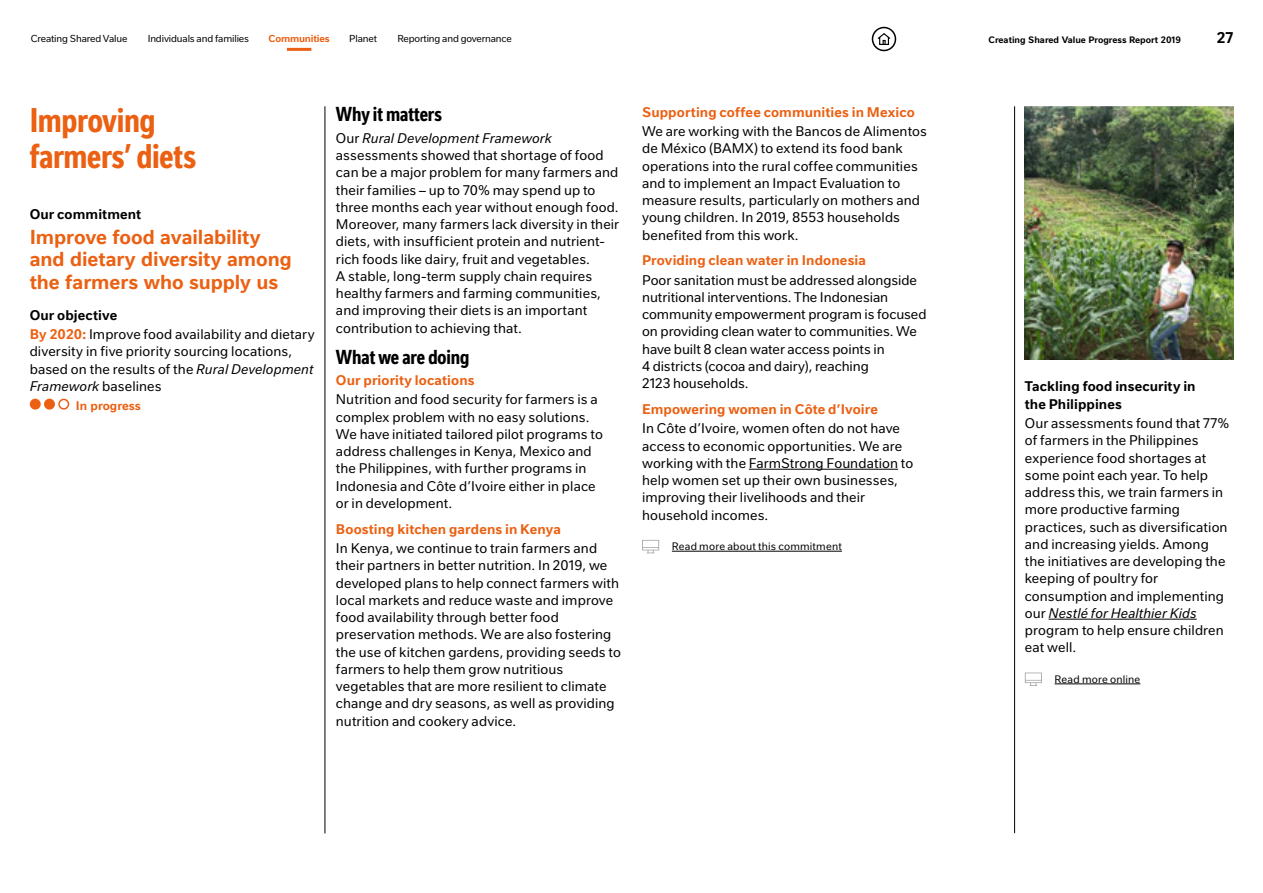
<style>
.page{position:relative;width:1263px;height:893px;background:#fff}
.page>*{position:absolute;margin:0;border:0;box-sizing:border-box;transform-origin:0 0}
.Heading_1_-_colour_a{font:700 condensed 33px/36px "Nestle Text";letter-spacing:-.005em;color:#eb6012}
.t1{font:700 19.5px/22.5px "Nestle Text";letter-spacing:-.005em;color:#eb6012}
.Heading_2_-_colour_a{font:700 condensed 19.5px "Nestle Text";letter-spacing:-.005em;color:#000}
.t2{font:700 15px "Nestle Text";color:#000}
.Body_copy{font:13.5px/17.2px "Nestle Text";letter-spacing:.005em;color:#000}
.Heading_3_-_colour_a{font:700 13.5px "Nestle Text";letter-spacing:.005em;color:#eb6012}
.Heading_3_-_colour_a-2{font:700 13.5px/17.2px "Nestle Text";letter-spacing:.005em;color:#000}
.Our_objectives___col{font:700 13.5px "Nestle Text";letter-spacing:.005em;color:#000}
.t3{font:700 12px "Nestle Text";color:#eb6012}
.Read_more{font:10.5px "Nestle Text";letter-spacing:.015em;color:#000}
.t4{font:9.75px "Nestle Text";letter-spacing:-.015em;color:#000}
.t5{font:700 9.75px "Nestle Text";letter-spacing:-.015em;color:#eb6012}
.t6{font:700 9px "Nestle Text";color:#000}
.s1{font-weight:700;color:#eb6012}
.s2{font-style:italic}
</style>
<div class="page">
<div style="left:30px;top:399px;width:11px;height:11px;background:#eb6012;border-radius:50%"></div>
<div style="left:44px;top:399px;width:11px;height:11px;background:#eb6012;border-radius:50%"></div>
<div style="left:58px;top:399px;width:11px;height:11px;border:2px solid #eb6012;border-radius:50%"></div>
<hr style="left:325px;top:106px;width:1px;height:727px;background:#000">
<hr style="left:1014px;top:106px;width:1px;height:727px;background:#000">
<hr style="left:749px;top:469px;width:149px;height:1px;background:#000">
<hr style="left:672px;top:551px;width:170px;height:1px;background:#000">
<svg style="left:642px;top:540px;width:17px;height:13px"></svg>
<img style="left:1025px;top:106px;width:208px;height:254px">
<hr style="left:1048px;top:619px;width:149px;height:1px;background:#000">
<hr style="left:1054px;top:684px;width:86px;height:1px;background:#000">
<svg style="left:1025px;top:673px;width:17px;height:13px"></svg>
<div style="left:872px;top:27px;width:24px;height:24px;border:2px solid #000;border-radius:50%"></div>
<svg style="left:877px;top:33px;width:14px;height:12px"></svg>
<hr style="left:287px;top:48px;width:24px;height:3px;background:#eb6012">
<p class="t4" style="left:31px;top:32px;width:98px">Creating Shared Value</p>
<p class="t4" style="left:148px;top:32px;width:103px">Individuals and families</p>
<p class="t5" style="left:269px;top:32px;width:63px">Communities</p>
<p class="t4" style="left:349px;top:32px;width:29px">Planet</p>
<p class="t4" style="left:397px;top:32px;width:116px">Reporting and governance</p>
<p class="t6" style="left:988px;top:33px;width:194px">Creating Shared Value Progress Report 2019</p>
<p class="t2" style="left:1217px;top:26px;width:18px">27</p>
<p class="Heading_1_-_colour_a" style="left:30px;top:100px;width:168px">Improving farmers’ diets</p>
<p class="Heading_3_-_colour_a-2" style="left:30px;top:205px;width:113px">Our commitment</p>
<p class="t1" style="left:30px;top:224px;width:264px">Improve food availability and dietary diversity among the farmers who supply us</p>
<p class="Our_objectives___col" style="left:30px;top:305px;width:89px">Our objective</p>
<p class="Body_copy" style="left:30px;top:325px;width:286px"><span class="s1">By 2020:</span> Improve food availability and dietary diversity in five priority sourcing locations, based on the results of the <span class="s2">Rural Development Framework</span> baselines</p>
<p class="t3" style="left:76px;top:396px;width:67px">In progress</p>
<p class="Heading_2_-_colour_a" style="left:336px;top:100px;width:107px">Why it matters</p>
<p class="Body_copy" style="left:336px;top:129px;width:285px">Our <span class="s2">Rural Development Framework </span>assessments showed that shortage of food can be a major problem for many farmers and their families – up to 70% may spend up to three months each year without enough food.<br>Moreover, many farmers lack diversity in their diets, with insufficient protein and nutrient&shy;rich foods like dairy, fruit and vegetables.<br>A stable, long-term supply chain requires healthy farmers and farming communities, and improving their diets is an important contribution to achieving that.</p>
<p class="Heading_2_-_colour_a" style="left:336px;top:342px;width:135px">What we are doing</p>
<p class="Heading_3_-_colour_a" style="left:336px;top:370px;width:140px">Our priority locations</p>
<p class="Body_copy" style="left:336px;top:390px;width:268px">Nutrition and food security for farmers is a complex problem with no easy solutions.<br>We have initiated tailored pilot programs to address challenges in Kenya, Mexico and the Philippines, with further programs in Indonesia and Côte d’Ivoire either in place or in development.</p>
<p class="Heading_3_-_colour_a" style="left:336px;top:519px;width:227px">Boosting kitchen gardens in Kenya</p>
<p class="Body_copy" style="left:336px;top:539px;width:286px">In Kenya, we continue to train farmers and their partners in better nutrition. In 2019, we developed plans to help connect farmers with local markets and reduce waste and improve food availability through better food preservation methods. We are also fostering the use of kitchen gardens, providing seeds to farmers to help them grow nutritious vegetables that are more resilient to climate change and dry seasons, as well as providing nutrition and cookery advice.</p>
<p class="Heading_3_-_colour_a" style="left:642px;top:102px;width:274px">Supporting coffee communities in Mexico</p>
<p class="Body_copy" style="left:642px;top:122px;width:286px">We are working with the Bancos de Alimentos de México (BAMX) to extend its food bank operations into the rural coffee communities and to implement an Impact Evaluation to measure results, particularly on mothers and young children. In 2019, 8553 households benefited from this work.</p>
<p class="Heading_3_-_colour_a" style="left:642px;top:251px;width:225px">Providing clean water in Indonesia</p>
<p class="Body_copy" style="left:642px;top:271px;width:286px">Poor sanitation must be addressed alongside nutritional interventions. The Indonesian community empowerment program is focused on providing clean water to communities. We have built 8 clean water access points in<br>4 districts (cocoa and dairy), reaching<br>2123 households.</p>
<p class="Heading_3_-_colour_a" style="left:642px;top:399px;width:237px">Empowering women in Côte d’Ivoire</p>
<p class="Body_copy" style="left:642px;top:419px;width:273px">In Côte d’Ivoire, women often do not have access to economic opportunities. We are working with the FarmStrong Foundation to help women set up their own businesses, improving their livelihoods and their household incomes.</p>
<p class="Read_more" style="left:672px;top:539px;width:172px">Read more about this commitment</p>
<p class="Heading_3_-_colour_a-2" style="left:1025px;top:377px;width:172px">Tackling food insecurity in the Philippines</p>
<p class="Body_copy" style="left:1025px;top:414px;width:206px">Our assessments found that 77% of farmers in the Philippines experience food shortages at some point each year. To help address this, we train farmers in more productive farming practices, such as diversification and increasing yields. Among the initiatives are developing the keeping of poultry for consumption and implementing our <span class="s2">Nestlé for Healthier Kids </span>program to help ensure children eat well.</p>
<p class="Read_more" style="left:1054px;top:672px;width:87px">Read more online</p>
</div>
